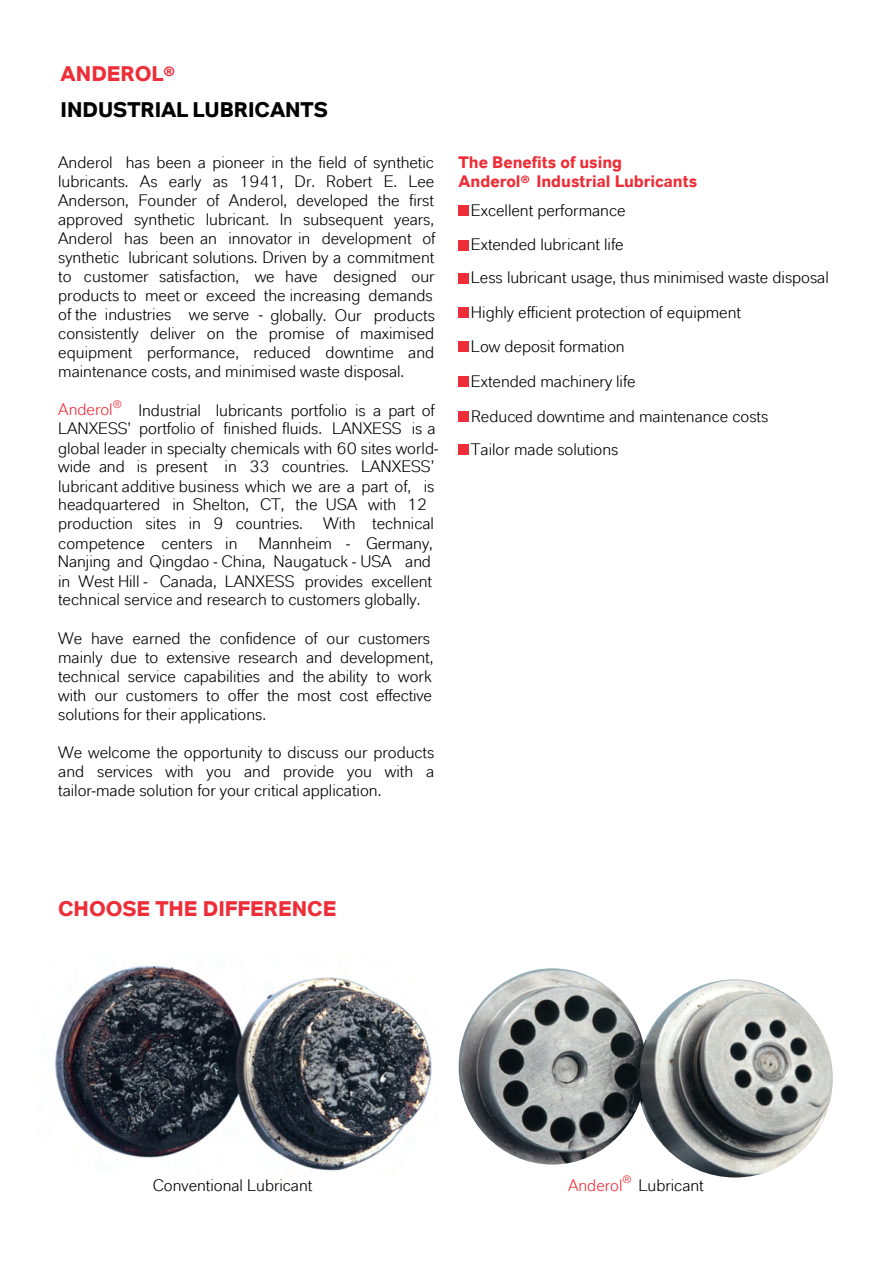
<style>
.page{position:relative;width:893px;height:1263px;background:#fff}
.page>*{position:absolute;margin:0;border:0;box-sizing:border-box;transform-origin:0 0}
.t1{font:700 21.15px "Lanxess";color:#000}
.t2{font:700 21px "Lanxess";color:#ed2e38}
.t3{font:16.5px/19px "Lanxess";color:#000}
.t4{font:700 16.5px/18.9px "Lanxess";color:#ed2e38}
.t5{font:16.5px "Lanxess";color:#ed2e38}
.t6{font:10.8px "Lanxess";color:#ed2e38}
</style>
<div class="page">
<div style="left:458px;top:307px;width:11px;height:11px;background:#ed2e38"></div>
<div style="left:458px;top:273px;width:11px;height:11px;background:#ed2e38"></div>
<div style="left:458px;top:240px;width:11px;height:11px;background:#ed2e38"></div>
<div style="left:458px;top:341px;width:11px;height:11px;background:#ed2e38"></div>
<div style="left:458px;top:376px;width:11px;height:11px;background:#ed2e38"></div>
<div style="left:458px;top:411px;width:11px;height:11px;background:#ed2e38"></div>
<div style="left:458px;top:445px;width:11px;height:10px;background:#ed2e38"></div>
<img style="left:55px;top:966px;width:377px;height:205px">
<img style="left:459px;top:968px;width:179px;height:197px">
<img style="left:638px;top:979px;width:195px;height:198px">
<div style="left:458px;top:205px;width:11px;height:11px;background:#ed2e38"></div>
<p class="t2" style="left:61px;top:61px;width:116px">ANDEROL<sup>®</sup></p>
<p class="t1" style="left:61px;top:97px;width:269px">INDUSTRIAL LUBRICANTS</p>
<p class="t3" style="left:58px;top:153px;width:379px">Anderol has been a pioneer in the field of synthetic lubricants. As early as 1941, Dr. Robert E. Lee Anderson, Founder of Anderol, developed the first approved synthetic lubricant. In subsequent years, Anderol has been an innovator in development of synthetic lubricant solutions. Driven by a commitment to customer satisfaction, we have designed our products to meet or exceed the increasing demands of the industries we serve -</p>
<p class="t3" style="left:58px;top:305px;width:378px;text-align:justify;text-indent:212px">globally. Our products consistently deliver on the promise of maximised equipment performance, reduced downtime and maintenance costs, and minimised waste disposal.</p>
<p class="t5" style="left:58px;top:400px;width:56px">Anderol</p>
<p class="t6" style="left:113px;top:398px;width:11px">®</p>
<p class="t3" style="left:58px;top:400px;width:382px;text-indent:80px">Industrial lubricants portfolio is a part of LANXESS’ portfolio of finished fluids. LANXESS is a global leader in specialty chemicals with 60 sites world&shy;wide and is present in 33 countries. LANXESS’ lubricant additive business which we are a part of, is headquartered in Shelton, CT, the USA with 12 production sites in 9 countries. With technical competence centers in</p>
<p class="t3" style="left:366px;top:533px;width:68px">Germany,</p>
<p class="t3" style="left:259px;top:533px;width:75px">Mannheim</p>
<p class="t3" style="left:58px;top:533px;width:209px;text-indent:81px">-<br>Nanjing and Qingdao - China,</p>
<p class="t3" style="left:274px;top:533px;width:119px;text-indent:72px">-<br>Naugatuck - USA</p>
<p class="t3" style="left:58px;top:552px;width:375px;text-align:justify;text-indent:347px">and in West Hill - Canada, LANXESS provides excellent technical service and research to customers globally.</p>
<p class="t3" style="left:58px;top:628px;width:377px">We have earned the confidence of our customers mainly due to extensive research and development, technical service capabilities and the ability to work with our customers to offer the most cost effective solutions for their applications.</p>
<p class="t3" style="left:58px;top:742px;width:378px;text-align:justify">We welcome the opportunity to discuss our products and services with you and provide you with a tailor-made solution for your critical application.</p>
<p class="t4" style="left:459px;top:153px;width:240px">The Benefits of using<br>Anderol<sup>®</sup> Industrial Lubricants</p>
<p class="t3" style="left:471px;top:193px;width:359px;line-height:34.3px">Excellent performance<br>Extended lubricant life<br>Less lubricant usage, thus minimised waste disposal Highly efficient protection of equipment<br>Low deposit formation<br>Extended machinery life<br>Reduced downtime and maintenance costs</p>
<p class="t3" style="left:471px;top:440px;width:149px">Tailor made solutions</p>
<p class="t2" style="left:58px;top:896px;width:280px">CHOOSE THE DIFFERENCE</p>
<p class="t3" style="left:153px;top:1176px;width:161px">Conventional Lubricant</p>
<p class="t5" style="left:568px;top:1176px;width:56px">Anderol</p>
<p class="t6" style="left:623px;top:1173px;width:11px">®</p>
<p class="t3" style="left:639px;top:1176px;width:67px">Lubricant</p>
</div>
